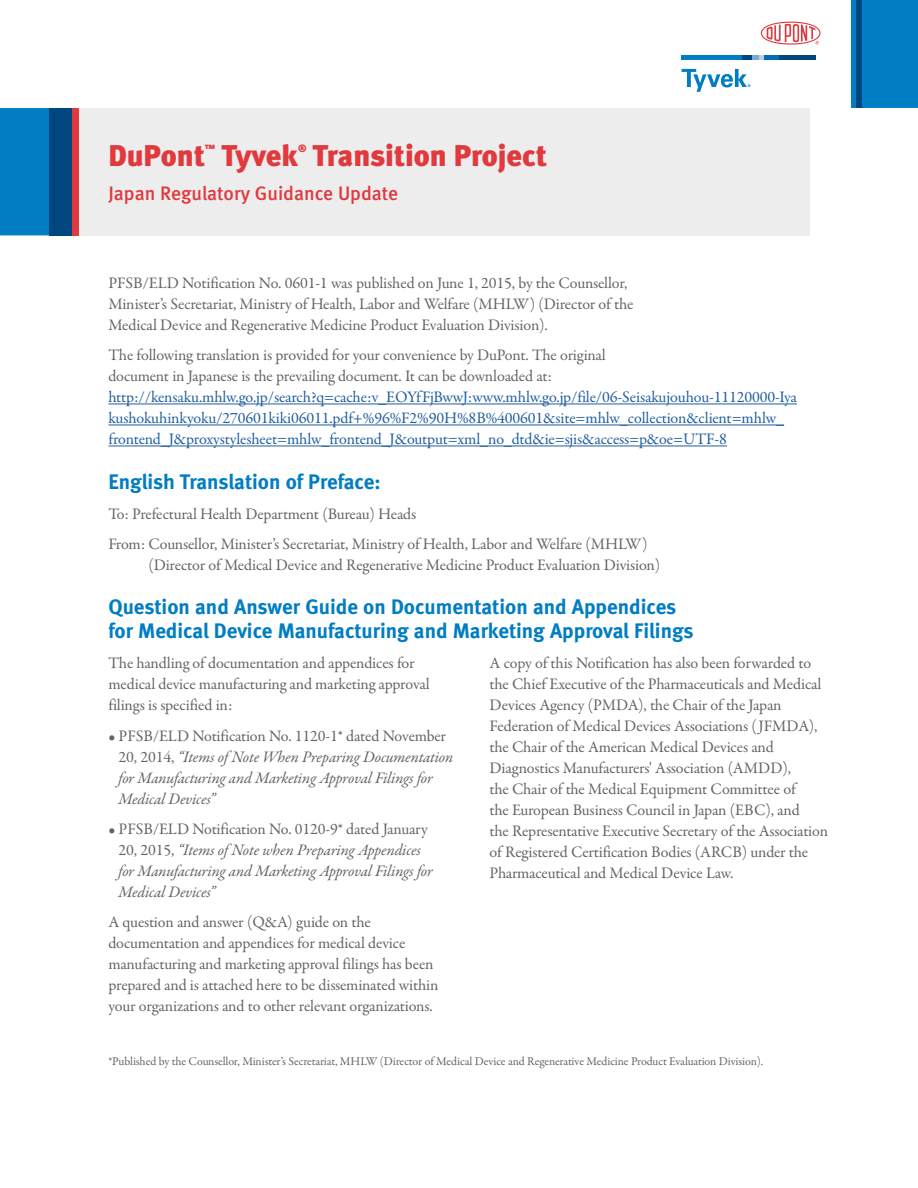
<style>
.page{position:relative;width:918px;height:1188px;background:#fff}
.page>*{position:absolute;margin:0;border:0;box-sizing:border-box;transform-origin:0 0}
.t1{font:30px "Meta Black LF";color:#e03a3e}
.t2{font:21px/24px "Meta Bold LF";color:#007dc3}
.t3{font:19.5px "Meta Medium LF";color:#e03a3e}
.t4{font:16.2px/21px "Garamond Premr Pro";letter-spacing:-.01em;color:#636466}
.t5{font:italic 16.2px/21px "Garamond Premr Pro";letter-spacing:-.015em;color:#636466}
.t6{font:16.2px/21px "Garamond Premr Pro";letter-spacing:-.01em;color:#215e9e}
.t7{font:12px "Garamond Premr Pro";letter-spacing:-.01em;color:#636466}
.t8{font:10.5px "Meta Black LF";color:#e03a3e}
.s1{font-style:normal}
</style>
<div class="page">
<div style="left:0;top:108px;width:54px;height:127px;background:#007dc3"></div>
<div style="left:49px;top:108px;width:27px;height:127px;background:#00467f"></div>
<div style="left:72px;top:108px;width:14px;height:127px;background:#e03a3e"></div>
<div style="left:79px;top:108px;width:731px;height:127px;background:#ededee"></div>
<hr style="left:108px;top:404px;width:689px;height:1px;background:#215e9e">
<hr style="left:108px;top:425px;width:676px;height:1px;background:#215e9e">
<hr style="left:108px;top:446px;width:619px;height:1px;background:#215e9e">
<div style="left:852px;top:0;width:66px;height:108px;background:#007dc3"></div>
<div style="left:857px;top:0;width:5px;height:108px;background:#00467f"></div>
<svg style="left:761px;top:22px;width:60px;height:23px"></svg>
<hr style="left:682px;top:55px;width:60px;height:4px;background:#007dc3">
<hr style="left:779px;top:55px;width:36px;height:4px;background:#00467f">
<svg style="left:682px;top:69px;width:68px;height:23px"></svg>
<hr style="left:742px;top:55px;width:10px;height:4px;background:#00467f">
<svg style="left:752px;top:55px;width:12px;height:4px"></svg>
<hr style="left:764px;top:55px;width:15px;height:4px;background:#036cb6">
<h1 class="t1" style="left:108px;top:137px;width:98px">DuPont</h1>
<p class="t8" style="left:205px;top:142px;width:12px">™</p>
<h1 class="t1" style="left:222px;top:137px;width:78px">Tyvek</h1>
<p class="t8" style="left:298px;top:142px;width:10px">®</p>
<h1 class="t1" style="left:313px;top:137px;width:236px">Transition Project</h1>
<p class="t3" style="left:108px;top:182px;width:291px">Japan Regulatory Guidance Update</p>
<p class="t4" style="left:108px;top:273px;width:527px">PFSB/ELD Notification No. 0601-1 was published on June 1, 2015, by the Counsellor,<br>Minister’s Secretariat, Ministry of Health, Labor and Welfare (MHLW) (Director of the<br>Medical Device and Regenerative Medicine Product Evaluation Division).</p>
<p class="t4" style="left:108px;top:345px;width:499px">The following translation is provided for your convenience by DuPont. The original document in Japanese is the prevailing document. It can be downloaded at:</p>
<p class="t6" style="left:108px;top:387px;width:690px">http://kensaku.mhlw.go.jp/search?q=cache:v_EOYfFjBwwJ:www.mhlw.go.jp/file/06-Seisakujouhou-11120000-Iya kushokuhinkyoku/270601kiki06011.pdf+%96%F2%90H%8B%400601&amp;site=mhlw_collection&amp;client=mhlw_ frontend_J&amp;proxystylesheet=mhlw_frontend_J&amp;output=xml_no_dtd&amp;ie=sjis&amp;access=p&amp;oe=UTF-8</p>
<p class="t2" style="left:108px;top:469px;width:274px">English Translation of Preface:</p>
<p class="t4" style="left:108px;top:499px;width:541px;line-height:30.2px">To: Prefectural Health Department (Bureau) Heads<br>From: Counsellor, Minister’s Secretariat, Ministry of Health, Labor and Welfare (MHLW)</p>
<p class="t4" style="left:148px;top:555px;width:513px">(Director of Medical Device and Regenerative Medicine Product Evaluation Division)</p>
<p class="t2" style="left:108px;top:595px;width:587px">Question and Answer Guide on Documentation and Appendices for Medical Device Manufacturing and Marketing Approval Filings</p>
<p class="t4" style="left:108px;top:653px;width:323px">The handling of documentation and appendices for medical device manufacturing and marketing approval filings is specified in:</p>
<p class="t5" style="left:119px;top:726px;width:336px;text-indent:-10px"><span class="s1">• PFSB/ELD Notification No. 1120-1* dated November 20, 2014,</span> “Items of Note When Preparing Documentation for Manufacturing and Marketing Approval Filings for Medical Devices”</p>
<p class="t5" style="left:119px;top:819px;width:316px;text-indent:-10px"><span class="s1">• PFSB/ELD Notification No. 0120-9* dated January 20, 2015,</span> “Items of Note when Preparing Appendices for Manufacturing and Marketing Approval Filings for Medical Devices”</p>
<p class="t4" style="left:108px;top:912px;width:332px">A question and answer (Q&amp;A) guide on the documentation and appendices for medical device manufacturing and marketing approval filings has been prepared and is attached here to be disseminated within your organizations and to other relevant organizations.</p>
<p class="t4" style="left:490px;top:653px;width:340px">A copy of this Notification has also been forwarded to the Chief Executive of the Pharmaceuticals and Medical Devices Agency (PMDA), the Chair of the Japan Federation of Medical Devices Associations (JFMDA), the Chair of the American Medical Devices and Diagnostics Manufacturers' Association (AMDD),<br>the Chair of the Medical Equipment Committee of<br>the European Business Council in Japan (EBC), and<br>the Representative Executive Secretary of the Association of Registered Certification Bodies (ARCB) under the Pharmaceutical and Medical Device Law.</p>
<p class="t7" style="left:108px;top:1054px;width:656px">*Published by the Counsellor, Minister’s Secretariat, MHLW (Director of Medical Device and Regenerative Medicine Product Evaluation Division).</p>
</div>
